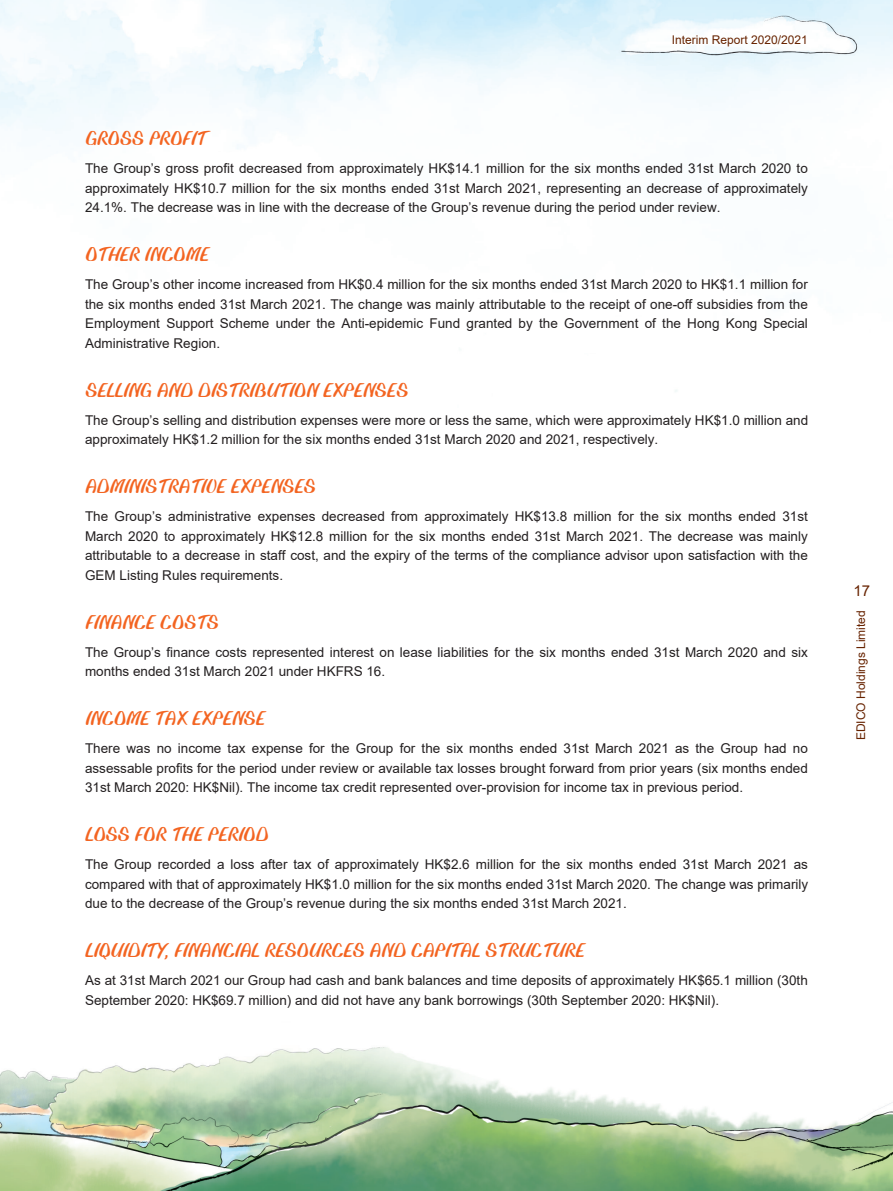
<style>
.page{position:relative;width:893px;height:1191px;background:#fff}
.page>*{position:absolute;margin:0;border:0;box-sizing:border-box;transform-origin:0 0}
.t1{font:21px "Biffo MT Std";color:#f36421}
.t2{font:15px "Arial";color:#672300}
.t3{font:13.5px/19.5px "Arial";color:#231f20;text-align:justify}
.t4{font:12px "Arial";color:#672300}
</style>
<div class="page">
<img style="left:0;top:0;width:893px;height:1191px">
<p class="t4" style="left:672px;top:31px;width:138px">Interim Report 2020/2021</p>
<p class="t1" style="left:85px;top:126px;width:25px">GROSS</p>
<p class="t1" style="left:149px;top:126px;width:12px">PROFIT</p>
<p class="t3" style="left:85px;top:158px;width:724px">The Group’s gross profit decreased from approximately HK$14.1 million for the six months ended 31st March 2020 to approximately HK$10.7 million for the six months ended 31st March 2021, representing an decrease of approximately 24.1%. The decrease was in line with the decrease of the Group’s revenue during the period under review.</p>
<p class="t1" style="left:85px;top:242px;width:24px">OTHER</p>
<p class="t1" style="left:145px;top:242px;width:12px">INCOME</p>
<p class="t3" style="left:85px;top:274px;width:724px">The Group’s other income increased from HK$0.4 million for the six months ended 31st March 2020 to HK$1.1 million for the six months ended 31st March 2021. The change was mainly attributable to the receipt of one-off subsidies from the Employment Support Scheme under the Anti-epidemic Fund granted by the Government of the Hong Kong Special Administrative Region.</p>
<p class="t1" style="left:85px;top:377px;width:22px">SELLING</p>
<p class="t1" style="left:157px;top:377px;width:13px">AND</p>
<p class="t1" style="left:198px;top:377px;width:12px">DISTRIBUTION</p>
<p class="t1" style="left:323px;top:377px;width:12px">EXPENSES</p>
<p class="t3" style="left:85px;top:410px;width:725px">The Group’s selling and distribution expenses were more or less the same, which were approximately HK$1.0 million and approximately HK$1.2 million for the six months ended 31st March 2020 and 2021, respectively.</p>
<p class="t1" style="left:85px;top:474px;width:23px">ADMINISTRATIVE</p>
<p class="t1" style="left:230px;top:474px;width:12px">EXPENSES</p>
<p class="t3" style="left:85px;top:506px;width:724px">The Group’s administrative expenses decreased from approximately HK$13.8 million for the six months ended 31st March 2020 to approximately HK$12.8 million for the six months ended 31st March 2021. The decrease was mainly attributable to a decrease in staff cost, and the expiry of the terms of the compliance advisor upon satisfaction with the GEM Listing Rules requirements.</p>
<p class="t1" style="left:85px;top:609px;width:20px">FINANCE</p>
<p class="t1" style="left:160px;top:609px;width:13px">COSTS</p>
<p class="t3" style="left:85px;top:642px;width:724px">The Group’s finance costs represented interest on lease liabilities for the six months ended 31st March 2020 and six months ended 31st March 2021 under HKFRS 16.</p>
<p class="t1" style="left:85px;top:706px;width:19px">INCOME</p>
<p class="t1" style="left:154px;top:706px;width:12px">TAX</p>
<p class="t1" style="left:192px;top:706px;width:12px">EXPENSE</p>
<p class="t3" style="left:85px;top:738px;width:724px">There was no income tax expense for the Group for the six months ended 31st March 2021 as the Group had no assessable profits for the period under review or available tax losses brought forward from prior years (six months ended 31st March 2020: HK$Nil). The income tax credit represented over-provision for income tax in previous period.</p>
<p class="t1" style="left:85px;top:822px;width:21px">LOSS</p>
<p class="t1" style="left:135px;top:822px;width:48px">FOR THE</p>
<p class="t1" style="left:208px;top:822px;width:11px">PERIOD</p>
<p class="t3" style="left:85px;top:854px;width:725px">The Group recorded a loss after tax of approximately HK$2.6 million for the six months ended 31st March 2021 as compared with that of approximately HK$1.0 million for the six months ended 31st March 2020. The change was primarily due to the decrease of the Group’s revenue during the six months ended 31st March 2021.</p>
<p class="t1" style="left:85px;top:938px;width:19px">LIQUIDITY</p>
<p class="t1" style="left:165px;top:938px;width:28px">, FINANCIAL</p>
<p class="t1" style="left:265px;top:938px;width:23px">RESOURCES</p>
<p class="t1" style="left:370px;top:938px;width:13px">AND</p>
<p class="t1" style="left:411px;top:938px;width:23px">CAPITAL</p>
<p class="t1" style="left:485px;top:938px;width:24px">STRUCTURE</p>
<p class="t3" style="left:85px;top:970px;width:724px">As at 31st March 2021 our Group had cash and bank balances and time deposits of approximately HK$65.1 million (30th<br>September 2020: HK$69.7 million) and did not have any bank borrowings (30th September 2020: HK$Nil).</p>
<p class="t2" style="left:853px;top:580px;width:18px">17</p>
<p class="t4" style="left:853px;top:740px;width:132px;rotate:-90deg">EDICO Holdings Limited</p>
</div>
